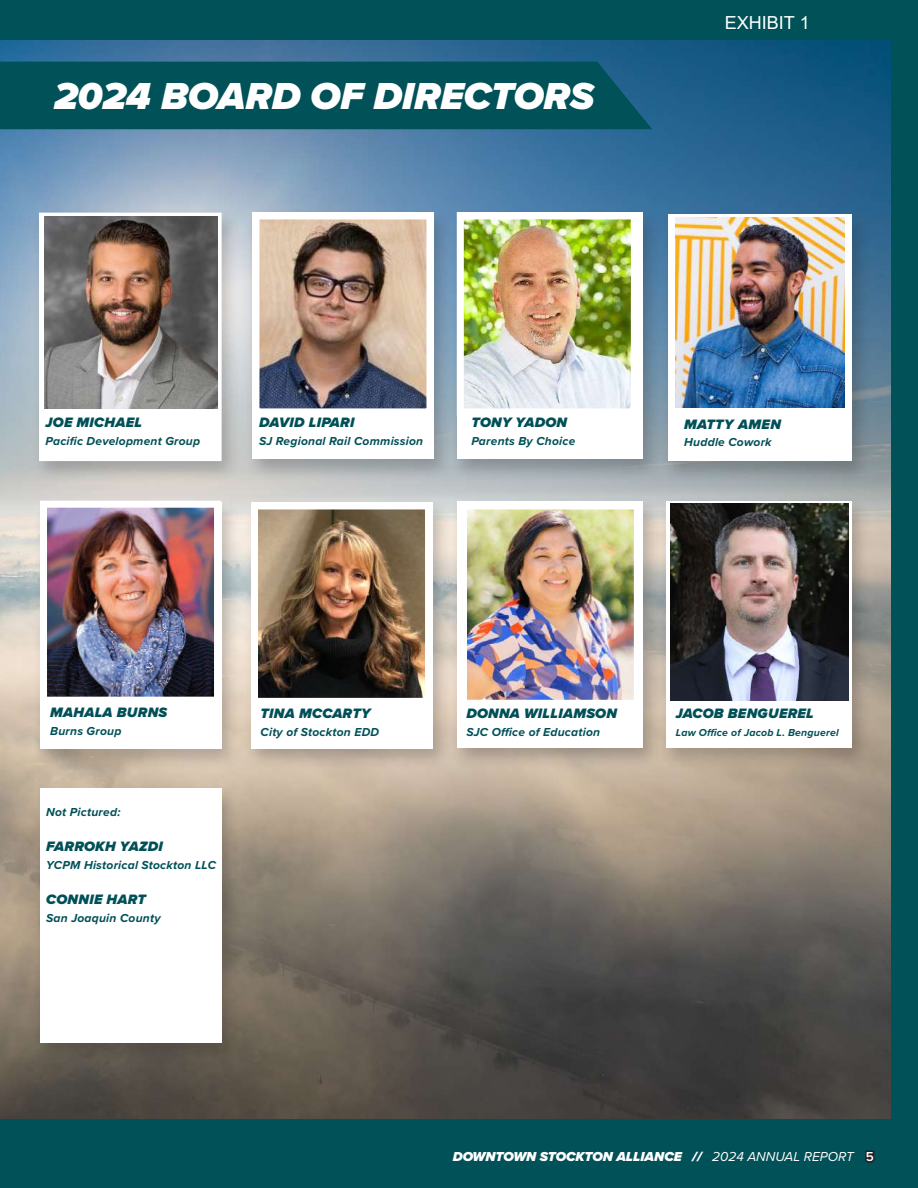
<style>
.page{position:relative;width:918px;height:1188px;background:#005158}
.page>*{position:absolute;margin:0;border:0;box-sizing:border-box;transform-origin:0 0}
.t1{font:italic 900 39px "Proxima Nova";color:#fff}
.t2{font:18px "Arial";color:#fff}
.t3{font:italic 900 14.1px "Proxima Nova";letter-spacing:.02em;color:#005057}
.t4{font:italic 900 13.5px "Proxima Nova";color:#fff}
.t5{font:italic 700 12px "Proxima Nova";letter-spacing:.02em;color:#005057}
.t6{font:italic 700 10.5px "Proxima Nova";letter-spacing:.02em;color:#005057}
.s1{font-weight:400}
.s2{font-weight:600;font-style:normal;color:#231f20}
</style>
<div class="page">
<img style="left:0;top:40px;width:891px;height:1078px">
<svg style="left:0;top:62px;width:652px;height:67px"></svg>
<div style="left:450px;top:208px;width:212px;height:274px;background:#231f20;opacity:.24"></div>
<div style="left:457px;top:212px;width:186px;height:247px;background:#fff"></div>
<div style="left:661px;top:210px;width:210px;height:274px;background:#231f20;opacity:.24"></div>
<div style="left:669px;top:214px;width:183px;height:247px;background:#fff"></div>
<div style="left:245px;top:208px;width:208px;height:274px;background:#231f20;opacity:.24"></div>
<div style="left:252px;top:212px;width:182px;height:247px;background:#fff"></div>
<div style="left:244px;top:497px;width:207px;height:274px;background:#231f20;opacity:.24"></div>
<div style="left:251px;top:502px;width:181px;height:247px;background:#fff"></div>
<div style="left:33px;top:498px;width:207px;height:274px;background:#231f20;opacity:.24"></div>
<div style="left:40px;top:502px;width:181px;height:247px;background:#fff"></div>
<div style="left:32px;top:209px;width:209px;height:274px;background:#231f20;opacity:.24"></div>
<div style="left:39px;top:213px;width:183px;height:248px;background:#fff"></div>
<img style="left:465px;top:220px;width:165px;height:187px">
<div style="left:457px;top:212px;width:181px;height:203px;border:7px solid #fff"></div>
<img style="left:259px;top:510px;width:165px;height:187px">
<div style="left:251px;top:502px;width:181px;height:203px;border:7px solid #fff"></div>
<img style="left:48px;top:509px;width:165px;height:187px">
<div style="left:40px;top:501px;width:181px;height:203px;border:7px solid #fff"></div>
<div style="left:449px;top:496px;width:213px;height:274px;background:#231f20;opacity:.24"></div>
<div style="left:457px;top:501px;width:186px;height:247px;background:#fff"></div>
<img style="left:468px;top:510px;width:165px;height:189px">
<div style="left:460px;top:502px;width:181px;height:205px;border:7px solid #fff"></div>
<div style="left:659px;top:496px;width:212px;height:274px;background:#231f20;opacity:.24"></div>
<div style="left:666px;top:501px;width:186px;height:247px;background:#fff"></div>
<img style="left:671px;top:504px;width:178px;height:196px">
<div style="left:32px;top:784px;width:209px;height:281px;background:#231f20;opacity:.24"></div>
<div style="left:40px;top:788px;width:181px;height:255px;background:#fff"></div>
<img style="left:260px;top:220px;width:166px;height:187px">
<div style="left:252px;top:212px;width:182px;height:203px;border:7px solid #fff"></div>
<img style="left:44px;top:216px;width:173px;height:193px">
<img style="left:675px;top:218px;width:169px;height:190px">
<h1 class="t1" style="left:54px;top:67px;width:541px">2024 BOARD OF DIRECTORS</h1>
<h2 class="t2" style="left:725px;top:10px;width:87px">EXHIBIT 1</h2>
<p class="t3" style="left:46px;top:412px;width:98px">JOE MICHAEL</p>
<p class="t5" style="left:46px;top:432px;width:156px">Pacific Development Group</p>
<p class="t3" style="left:259px;top:412px;width:97px">DAVID LIPARI</p>
<p class="t5" style="left:259px;top:432px;width:166px">SJ Regional Rail Commission</p>
<p class="t3" style="left:471px;top:412px;width:97px">TONY YADON</p>
<p class="t5" style="left:471px;top:432px;width:105px">Parents By Choice</p>
<p class="t3" style="left:684px;top:413px;width:98px">MATTY AMEN</p>
<p class="t5" style="left:684px;top:433px;width:89px">Huddle Cowork</p>
<p class="t3" style="left:50px;top:702px;width:119px">MAHALA BURNS</p>
<p class="t5" style="left:50px;top:722px;width:73px">Burns Group</p>
<p class="t5" style="left:46px;top:803px;width:76px">Not Pictured:</p>
<p class="t3" style="left:46px;top:836px;width:118px">FARROKH YAZDI</p>
<p class="t5" style="left:46px;top:856px;width:171px">YCPM Historical Stockton LLC</p>
<p class="t3" style="left:46px;top:889px;width:101px">CONNIE HART</p>
<p class="t5" style="left:46px;top:909px;width:116px">San Joaquin County</p>
<p class="t3" style="left:261px;top:703px;width:111px">TINA MCCARTY</p>
<p class="t5" style="left:261px;top:723px;width:120px">City of Stockton EDD</p>
<p class="t3" style="left:466px;top:703px;width:152px">DONNA WILLIAMSON</p>
<p class="t5" style="left:466px;top:723px;width:135px">SJC Office of Education</p>
<p class="t3" style="left:676px;top:703px;width:140px">JACOB BENGUEREL</p>
<p class="t6" style="left:676px;top:725px;width:165px">Law Office of Jacob L. Benguerel</p>
<p class="t4" style="left:453px;top:1147px;width:423px">DOWNTOWN STOCKTON ALLIANCE // <span class="s1">2024 ANNUAL REPORT</span> <span class="s2">5</span></p>
</div>
